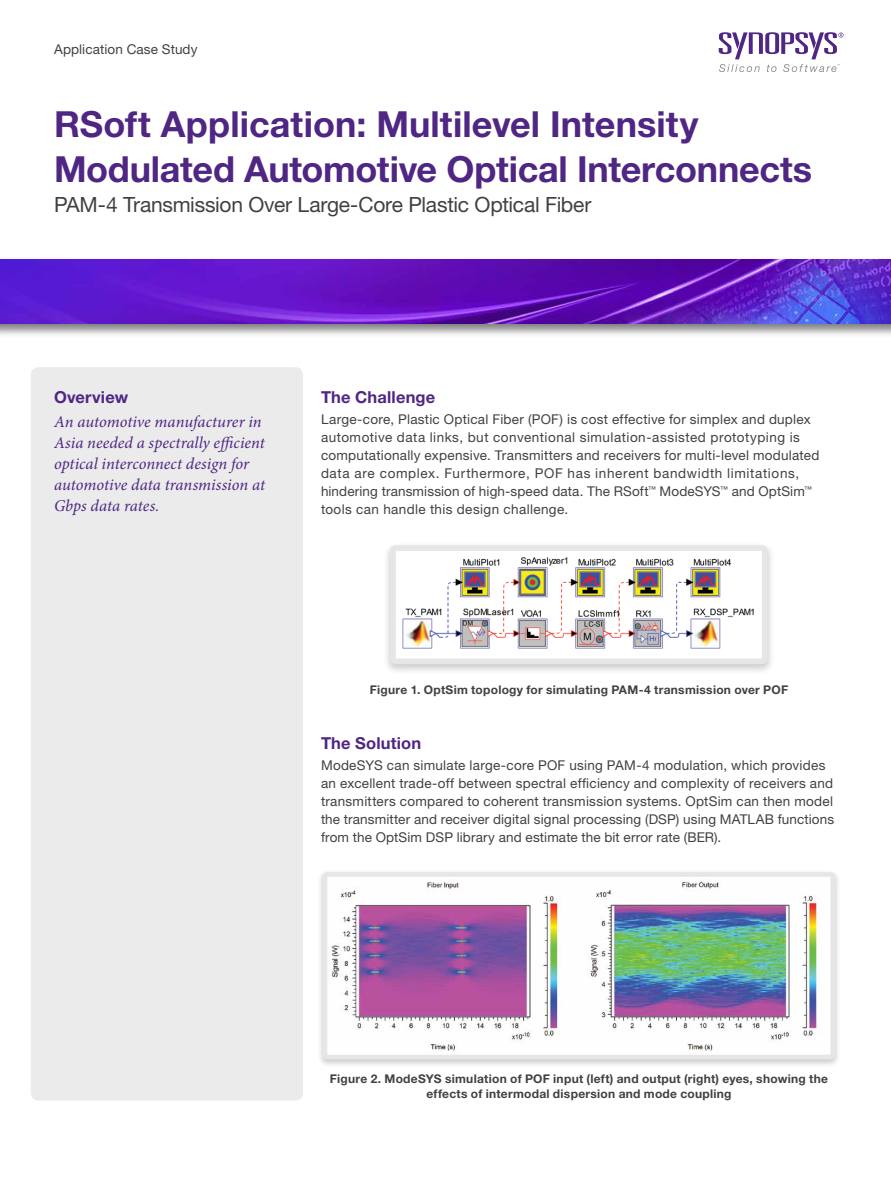
<style>
.page{position:relative;width:891px;height:1188px;background:#fff}
.page>*{position:absolute;margin:0;border:0;box-sizing:border-box;transform-origin:0 0}
._01_Heading_1{font:700 36px/45px "Helvetica Neue LT Std";letter-spacing:-.005em;color:#4f2683}
._01_Heading_2{font:21px "Helvetica Neue LT Std";letter-spacing:-.015em;color:#414042}
._03_Overview{font:italic 16.5px/21px "Minion Pro";color:#4f2683}
._02_Subhead_level_1{font:700 16.5px "Helvetica Neue LT Std";letter-spacing:.01em;color:#4f2683}
._03_Body_copy{font:13.5px/18px "Helvetica Neue LT Std";letter-spacing:.02em;color:#414042}
._05_Figure_caption{font:700 12px/15px "Helvetica Neue LT Std";letter-spacing:.02em;color:#414042;text-align:center}
</style>
<div class="page">
<div style="left:0;top:256px;width:891px;height:82px;background:#000;opacity:.5"></div>
<img style="left:0;top:259px;width:891px;height:65px">
<svg style="left:719px;top:32px;width:125px;height:40px"></svg>
<div style="left:31px;top:367px;width:272px;height:734px;background:#ebebec;border-radius:8px"></div>
<svg style="left:390px;top:545px;width:378px;height:119px;fill:#e6e6e6"></svg>
<img style="left:399px;top:554px;width:358px;height:100px">
<svg style="left:323px;top:872px;width:512px;height:187px;fill:#e6e6e6"></svg>
<img style="left:329px;top:879px;width:496px;height:174px">
<p class="_03_Body_copy" style="left:54px;top:40px;width:145px">Application Case Study</p>
<p class="_01_Heading_1" style="left:54px;top:101px;width:760px">RSoft Application: Multilevel Intensity<br>Modulated Automotive Optical Interconnects</p>
<p class="_01_Heading_2" style="left:54px;top:192px;width:539px">PAM-4 Transmission Over Large-Core Plastic Optical Fiber</p>
<p class="_02_Subhead_level_1" style="left:54px;top:387px;width:76px">Overview</p>
<p class="_03_Overview" style="left:54px;top:411px;width:213px">An automotive manufacturer in<br>Asia needed a spectrally efficient optical interconnect design for automotive data transmission at<br>Gbps data rates.</p>
<p class="_02_Subhead_level_1" style="left:321px;top:387px;width:116px">The Challenge</p>
<p class="_03_Body_copy" style="left:321px;top:410px;width:500px">Large-core, Plastic Optical Fiber (POF) is cost effective for simplex and duplex automotive data links, but conventional simulation-assisted prototyping is computationally expensive. Transmitters and receivers for multi-level modulated data are complex. Furthermore, POF has inherent bandwidth limitations, hindering transmission of high-speed data. The RSoft<sup>™</sup> ModeSYS<sup>™</sup> and OptSim<sup>™ </sup>tools can handle this design challenge.</p>
<p class="_05_Figure_caption" style="left:370px;top:682px;width:420px">Figure 1. OptSim topology for simulating PAM-4 transmission over POF</p>
<p class="_02_Subhead_level_1" style="left:321px;top:733px;width:102px">The Solution</p>
<p class="_03_Body_copy" style="left:321px;top:756px;width:515px">ModeSYS can simulate large-core POF using PAM-4 modulation, which provides an excellent trade-off between spectral efficiency and complexity of receivers and transmitters compared to coherent transmission systems. OptSim can then model the transmitter and receiver digital signal processing (DSP) using MATLAB functions from the OptSim DSP library and estimate the bit error rate (BER).</p>
<p class="_05_Figure_caption" style="left:330px;top:1071px;width:500px">Figure 2. ModeSYS simulation of POF input (left) and output (right) eyes, showing the effects of intermodal dispersion and mode coupling</p>
</div>
